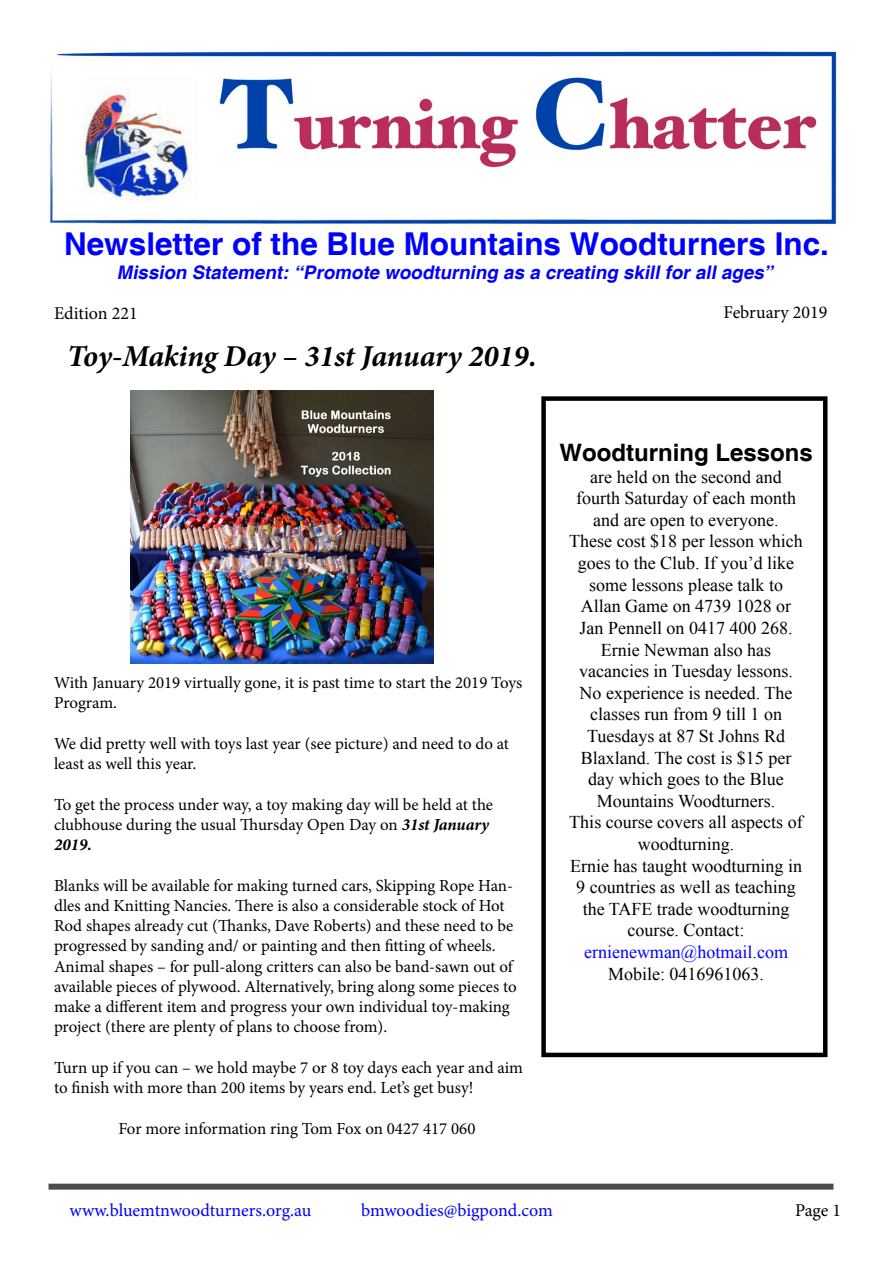
<style>
.page{position:relative;width:893px;height:1263px;background:#fff}
.page>*{position:absolute;margin:0;border:0;box-sizing:border-box;transform-origin:0 0}
.t1{font:700 31.5px "Helvetica";color:#00f}
.t2{font:italic 700 30.3px "Minion Pro";letter-spacing:-.005em;color:#000}
.t3{font:700 24px "Helvetica";color:#000}
.t4{font:italic 700 18.75px "Helvetica";color:#00f}
.t5{font:18px/21.6px "Times New Roman";color:#000;text-align:center}
.t6{font:18px "Minion Pro";color:#00f}
.t7{font:18px "Minion Pro";color:#000}
.t8{font:18px "Times New Roman";color:#00f}
.t9{font:16.8px/20.2px "Minion Pro";letter-spacing:-.005em;color:#000}
.s1{font-weight:700;font-style:italic}
</style>
<div class="page">
<div style="left:49px;top:1184px;width:784px;height:6px;background:#4d4d4d"></div>
<img style="left:49px;top:51px;width:788px;height:173px">
<div style="left:541px;top:396px;width:286px;height:661px;border:4px solid #000"></div>
<img style="left:130px;top:391px;width:303px;height:273px">
<h1 class="t1" style="left:64px;top:225px;width:766px">Newsletter of the Blue Mountains Woodturners Inc.</h1>
<p class="t4" style="left:117px;top:261px;width:662px">Mission Statement:“Promote woodturning as a creating skillforallages”</p>
<p class="t7" style="left:54px;top:301px;width:85px">Edition 221</p>
<p class="t7" style="left:723px;top:300px;width:106px">February 2019</p>
<h2 class="t2" style="left:67px;top:335px;width:471px">Toy-Making Day – 31st January 2019.</h2>
<p class="t9" style="left:54px;top:673px;width:470px">With January 2019 virtually gone, it is past time to start the 2019 Toys<br>Program.</p>
<p class="t9" style="left:54px;top:733px;width:456px">We did pretty well with toys last year (see picture) and need to do at least as well this year.</p>
<p class="t9" style="left:54px;top:794px;width:441px">To get the process under way, a toy making day will be held at the clubhouse during the usual Thursday Open Day on <span class="s1">31st January<br>2019.</span></p>
<p class="t9" style="left:54px;top:875px;width:464px">Blanks will be available for making turned cars, Skipping Rope Han&shy;dles and Knitting Nancies. There is also a considerable stock of Hot Rod shapes already cut (Thanks, Dave Roberts) and these need to be progressed by sanding and/ or painting and then fitting of wheels.<br>Animal shapes – for pull-along critters can also be band-sawn out of available pieces of plywood. Alternatively, bring along some pieces to make a different item and progress your own individual toy-making project (there are plenty of plans to choose from).</p>
<p class="t9" style="left:54px;top:1057px;width:470px">Turn up if you can – we hold maybe 7 or 8 toy days each year and aim to finish with more than 200 items by years end. Let’s get busy!</p>
<p class="t9" style="left:118px;top:1118px;width:359px">For more information ring Tom Fox on 0427 417 060</p>
<h3 class="t3" style="left:559px;top:438px;width:255px">Woodturning Lessons</h3>
<p class="t5" style="left:569px;top:466px;width:235px">are held on the second and fourth Saturday of each month and are open to everyone.<br>These cost $18 per lesson which goes to the Club. If you’d like some lessons please talk to<br>Allan Game on 4739 1028 or<br>Jan Pennell on 0417 400 268.<br>Ernie Newman also has vacancies in Tuesday lessons.<br>No experience is needed. The classes run from 9 till 1 on<br>Tuesdays at 87 St Johns Rd<br>Blaxland. The cost is $15 per day which goes to the Blue<br>Mountains Woodturners.<br>This course covers all aspects of woodturning.<br>Ernie has taught woodturning in<br>9 countries as well as teaching the TAFE trade woodturning course. Contact:</p>
<p class="t8" style="left:584px;top:940px;width:206px">ernienewman@hotmail.com</p>
<p class="t5" style="left:608px;top:962px;width:158px">Mobile: 0416961063.</p>
<p class="t6" style="left:70px;top:1198px;width:243px">www.bluemtnwoodturners.org.au</p>
<p class="t6" style="left:361px;top:1198px;width:193px">bmwoodies@bigpond.com</p>
<p class="t7" style="left:795px;top:1198px;width:48px">Page 1</p>
</div>
